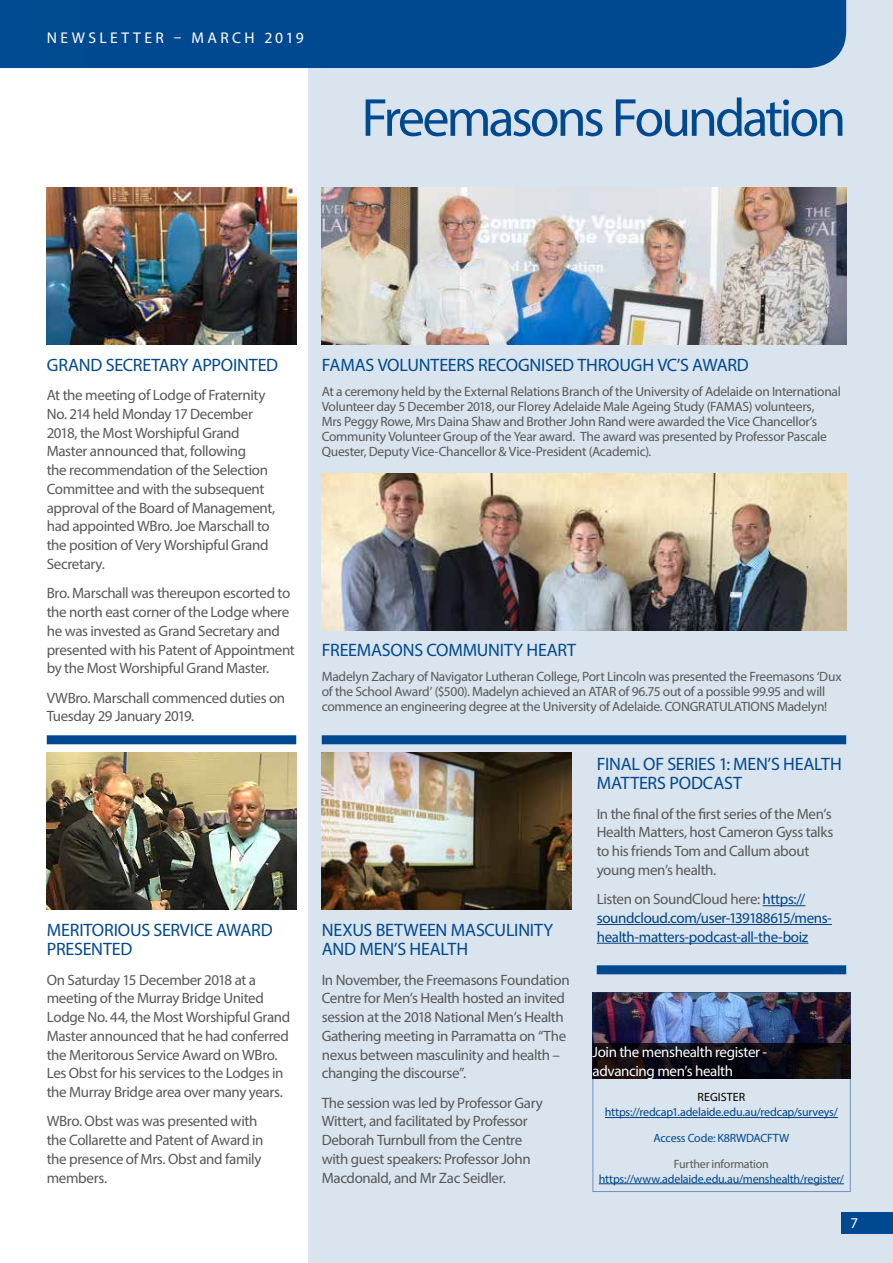
<style>
.page{position:relative;width:893px;height:1263px;background:#fff}
.page>*{position:absolute;margin:0;border:0;box-sizing:border-box;transform-origin:0 0}
.t1{font:54px "Myriad Pro";letter-spacing:-.055em;color:#004990}
.t2{font:18px/18.8px "Myriad Pro";letter-spacing:-.01em;color:#004990}
.t3{font:15.6px "Myriad Pro";letter-spacing:.215em;color:#fff}
.t4{font:15px/18.8px "Myriad Pro";letter-spacing:-.025em;color:#58585b}
.t5{font:15px/18.8px "Myriad Pro";letter-spacing:-.025em;color:#014386}
.t6{font:15px/18.8px "Myriad Pro";letter-spacing:-.025em;color:#fff}
.t7{font:13.5px/15px "Myriad Pro";letter-spacing:-.02em;color:#58595b}
.t8{font:12px "Myriad Pro";letter-spacing:-.02em;color:#014386}
.t9{font:12px "Myriad Pro";letter-spacing:-.02em;color:#004990}
.t10{font:12px "Myriad Pro";letter-spacing:-.015em;color:#58585b}
.t11{font:12px "Myriad Pro";letter-spacing:.01em;color:#000}
.s1{color:#58585b}
</style>
<div class="page">
<div style="left:308px;top:0;width:585px;height:1263px;background:#d9e4ee"></div>
<div style="left:47px;top:735px;width:249px;height:9px;background:#004990"></div>
<div style="left:322px;top:735px;width:524px;height:9px;background:#004990"></div>
<img style="left:322px;top:473px;width:524px;height:158px">
<img style="left:594px;top:994px;width:255px;height:49px">
<div style="left:592px;top:992px;width:259px;height:200px;border:1px solid #014386"></div>
<img style="left:47px;top:187px;width:249px;height:157px">
<svg style="left:592px;top:1043px;width:259px;height:36px;background:#0e0b10"></svg>
<hr style="left:605px;top:1117px;width:233px;height:1px;background:#014386">
<hr style="left:599px;top:1183px;width:245px;height:1px;background:#014386">
<img style="left:47px;top:753px;width:249px;height:157px">
<img style="left:322px;top:187px;width:524px;height:157px">
<img style="left:322px;top:753px;width:249px;height:157px">
<div style="left:597px;top:965px;width:249px;height:9px;background:#004990"></div>
<hr style="left:762px;top:905px;width:43px;height:1px;background:#014386">
<hr style="left:597px;top:924px;width:235px;height:1px;background:#014386">
<hr style="left:597px;top:943px;width:211px;height:1px;background:#014386">
<div style="left:842px;top:1212px;width:51px;height:21px;background:#004990"></div>
<div style="left:0;top:0;width:846px;height:68px;background:#004990"></div>
<p class="t3" style="left:47px;top:28px;width:258px">NEWSLETTER – MARCH 2019</p>
<h1 class="t1" style="left:362px;top:84px;width:486px">Freemasons Foundation</h1>
<p class="t2" style="left:47px;top:355px;width:233px">GRAND SECRETARY APPOINTED</p>
<p class="t4" style="left:47px;top:385px;width:230px">At the meeting of Lodge of Fraternity<br>No. 214 held Monday 17 December<br>2018, the Most Worshipful Grand<br>Master announced that, following<br>the recommendation of the Selection<br>Committee and with the subsequent approval of the Board of Management, had appointed WBro. Joe Marschall to the position of Very Worshipful Grand<br>Secretary.</p>
<p class="t4" style="left:47px;top:584px;width:250px">Bro. Marschall was thereupon escorted to the north east corner of the Lodge where he was invested as Grand Secretary and presented with his Patent of Appointment by the Most Worshipful Grand Master.</p>
<p class="t4" style="left:47px;top:688px;width:240px">VWBro. Marschall commenced duties on<br>Tuesday 29 January 2019.</p>
<p class="t2" style="left:47px;top:921px;width:227px">MERITORIOUS SERVICE AWARD<br>PRESENTED</p>
<p class="t4" style="left:47px;top:970px;width:245px">On Saturday 15 December 2018 at a meeting of the Murray Bridge United Lodge No. 44, the Most Worshipful Grand Master announced that he had conferred the Meritorous Service Award on WBro.<br>Les Obst for his services to the Lodges in the Murray Bridge area over many years.</p>
<p class="t4" style="left:47px;top:1112px;width:218px">WBro. Obst was was presented with the Collarette and Patent of Award in the presence of Mrs. Obst and family members.</p>
<p class="t2" style="left:322px;top:355px;width:428px">FAMAS VOLUNTEERS RECOGNISED THROUGH VC’S AWARD</p>
<p class="t7" style="left:322px;top:384px;width:521px">At a ceremony held by the External Relations Branch of the University of Adelaide on International Volunteer day 5 December 2018, our Florey Adelaide Male Ageing Study (FAMAS) volunteers,<br>Mrs Peggy Rowe, Mrs Daina Shaw and Brother John Rand were awarded the Vice Chancellor’s Community Volunteer Group of the Year award. The award was presented by Professor Pascale Quester, Deputy Vice-Chancellor &amp; Vice-President (Academic).</p>
<p class="t2" style="left:322px;top:640px;width:256px">FREEMASONS COMMUNITY HEART</p>
<p class="t7" style="left:322px;top:669px;width:521px">Madelyn Zachary of Navigator Lutheran College, Port Lincoln was presented the Freemasons ‘Dux of the School Award’ ($500). Madelyn achieved an ATAR of 96.75 out of a possible 99.95 and will commence an engineering degree at the University of Adelaide. CONGRATULATIONS Madelyn!</p>
<p class="t2" style="left:322px;top:921px;width:233px">NEXUS BETWEEN MASCULINITY<br>AND MEN’S HEALTH</p>
<p class="t4" style="left:322px;top:970px;width:249px">In November, the Freemasons Foundation Centre for Men’s Health hosted an invited session at the 2018 National Men’s Health Gathering meeting in Parramatta on “The nexus between masculinity and health – changing the discourse”.</p>
<p class="t4" style="left:322px;top:1093px;width:223px">The session was led by Professor Gary Wittert, and facilitated by Professor Deborah Turnbull from the Centre with guest speakers: Professor John Macdonald, and Mr Zac Seidler.</p>
<p class="t2" style="left:597px;top:755px;width:246px">FINAL OF SERIES 1: MEN’S HEALTH<br>MATTERS PODCAST</p>
<p class="t4" style="left:597px;top:804px;width:238px">In the final of the first series of the Men’s Health Matters, host Cameron Gyss talks to his friends Tom and Callum about young men’s health.</p>
<p class="t5" style="left:597px;top:889px;width:237px"><span class="s1">Listen on SoundCloud here:</span> https:// soundcloud.com/user-139188615/mens&shy;health-matters-podcast-all-the-boiz</p>
<p class="t6" style="left:592px;top:1042px;width:176px">Join the menshealth register - advancing men’s health</p>
<p class="t11" style="left:698px;top:1090px;width:49px">REGISTER</p>
<p class="t8" style="left:605px;top:1105px;width:235px">https://redcap1.adelaide.edu.au/redcap/surveys/</p>
<p class="t9" style="left:654px;top:1130px;width:137px">Access Code: K8RWDACFTW</p>
<p class="t10" style="left:674px;top:1156px;width:96px">Further information</p>
<p class="t8" style="left:599px;top:1171px;width:247px">https://www.adelaide.edu.au/menshealth/register/</p>
<p class="t6" style="left:850px;top:1214px;width:9px">7</p>
</div>
